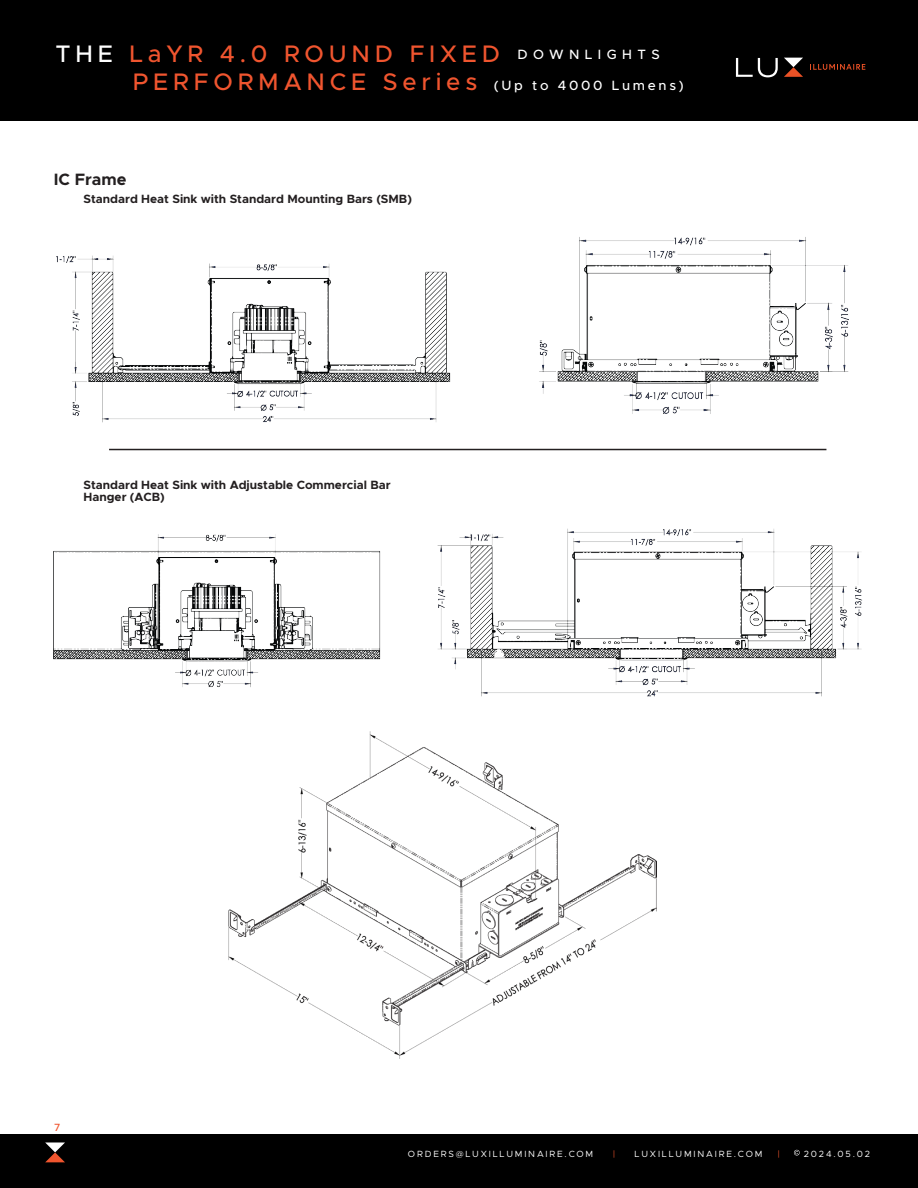
<style>
.page{position:relative;width:918px;height:1188px;background:#fff}
.page>*{position:absolute;margin:0;border:0;box-sizing:border-box;transform-origin:0 0}
.t1{font:500 24px/28.3px "Metropolis";letter-spacing:.2em;color:#f0552f}
.t2{font:700 16.5px "Metropolis";color:#231f20}
.t3{font:700 12px/12px "Metropolis";color:#231f20}
.t4{font:500 10.5px "Metropolis";color:#f0552f}
.t5{font:9px "Metropolis";letter-spacing:.2em;color:#fff}
.t6{font:9px "Metropolis";color:#f0542c}
.s1{color:#fff}
.s2{font-size:13.5px;color:#fff}
</style>
<div class="page">
<div style="left:0;top:0;width:918px;height:121px;background:#000"></div>
<svg style="left:810px;top:64px;width:55px;height:6px"></svg>
<svg style="left:736px;top:58px;width:42px;height:19px"></svg>
<svg style="left:784px;top:58px;width:19px;height:19px"></svg>
<div style="left:0;top:1135px;width:918px;height:53px;background:#000"></div>
<svg style="left:794px;top:1150px;width:6px;height:6px"></svg>
<svg style="left:45px;top:1142px;width:20px;height:20px"></svg>
<img style="left:56px;top:237px;width:793px;height:186px">
<img style="left:54px;top:529px;width:808px;height:168px">
<img style="left:229px;top:731px;width:428px;height:327px">
<hr style="left:109px;top:449px;width:717px;height:1px;background:#231f20">
<h1 class="t1" style="left:133px;top:39px;width:552px;text-indent:-77px"><span class="s1">THE</span> LaYR 4.0 ROUND FIXED <span class="s2">D O W N L I G H T S<br></span>PERFORMANCE Series <span class="s2">(Up to 4000 Lumens)</span></h1>
<p class="t2" style="left:54px;top:169px;width:74px">IC Frame</p>
<p class="t3" style="left:84px;top:193px;width:330px">Standard Heat Sink with Standard Mounting Bars (SMB)</p>
<p class="t3" style="left:84px;top:479px;width:309px">Standard Heat Sink with Adjustable Commercial Bar<br>Hanger (ACB)</p>
<p class="t4" style="left:54px;top:1121px;width:8px">7</p>
<p class="t5" style="left:408px;top:1148px;width:187px">ORDERS@LUXILLUMINAIRE.COM</p>
<p class="t6" style="left:613px;top:1148px;width:4px">|</p>
<p class="t5" style="left:635px;top:1148px;width:129px">LUXILLUMINAIRE.COM</p>
<p class="t6" style="left:777px;top:1148px;width:4px">|</p>
<p class="t5" style="left:804px;top:1148px;width:68px">2024.05.02</p>
</div>
